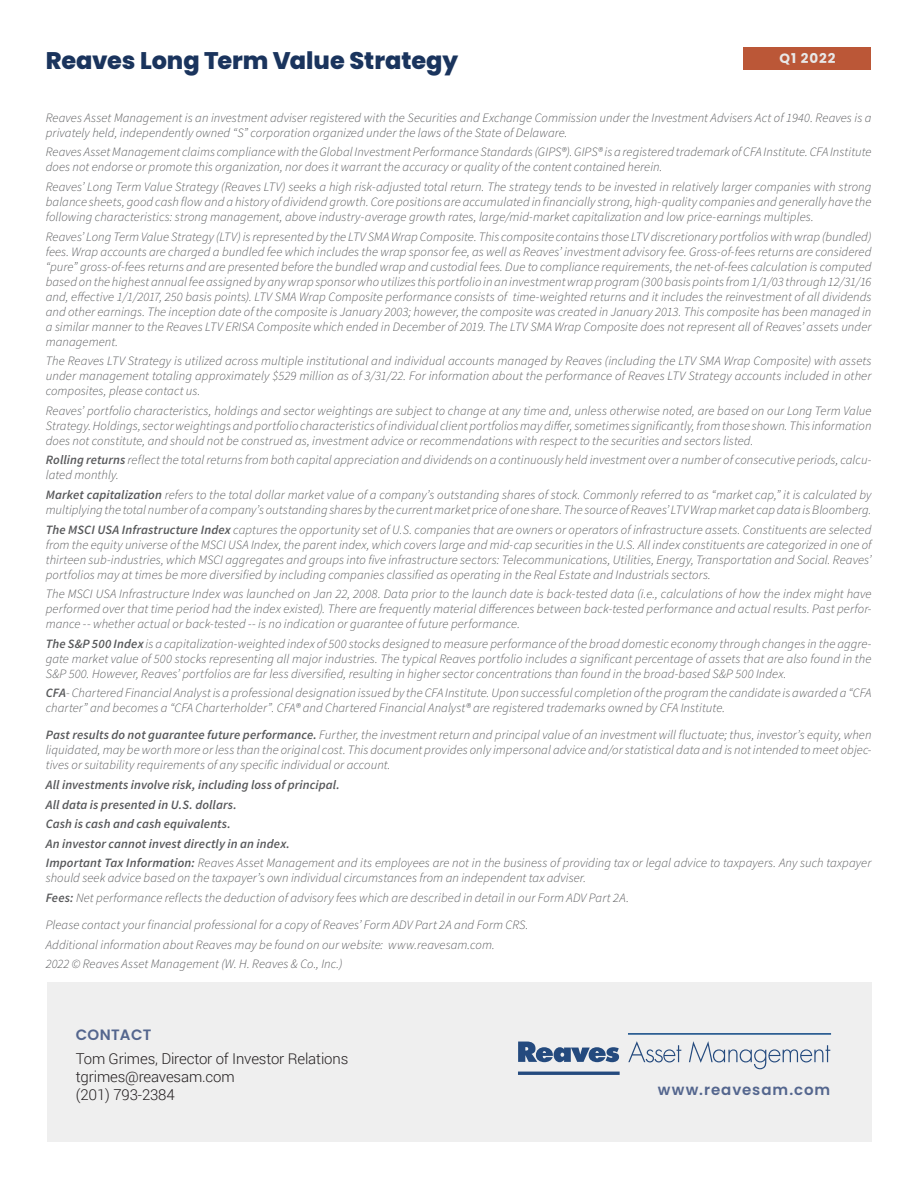
<style>
.page{position:relative;width:918px;height:1188px;background:#fff}
.page>*{position:absolute;margin:0;border:0;box-sizing:border-box;transform-origin:0 0}
.t1{font:800 24px "Poppins";color:#1a345d}
.t2{font:300 15px "Roboto";letter-spacing:-.01em;color:#231f20}
.hyperlink{font:600 15px "Poppins";letter-spacing:.06em;color:#54668e}
.hyperlink-2{font:600 15px "Poppins";letter-spacing:.02em;color:#54668e}
.t3{font:700 13.5px "Poppins";letter-spacing:.07em;color:#e8e8e8}
.disclosure{font:italic 300 12.75px/15px "Source Sans Pro";letter-spacing:.005em;color:#57585a;text-align:justify}
.disclosure-2{font:italic 600 12.75px "Source Sans Pro";letter-spacing:.01em;color:#57585a}
.s1{font-weight:600}
</style>
<div class="page">
<div style="left:47px;top:983px;width:825px;height:159px;background:#efefef"></div>
<div style="left:744px;top:47px;width:127px;height:22px;background:#bb5737"></div>
<svg style="left:628px;top:1041px;width:53px;height:21px"></svg>
<svg style="left:689px;top:1041px;width:141px;height:28px"></svg>
<svg style="left:518px;top:1042px;width:101px;height:20px"></svg>
<hr style="left:518px;top:1072px;width:102px;height:3px;background:#244a7e">
<hr style="left:628px;top:1033px;width:203px;height:1px;background:#244a7e">
<p class="t1" style="left:46px;top:47px;width:414px">Reaves Long Term Value Strategy</p>
<p class="t3" style="left:780px;top:51px;width:58px">Q1 2022</p>
<p class="disclosure" style="left:46px;top:110px;width:827px">Reaves Asset Management is an investment adviser registered with the Securities and Exchange Commission under the Investment Advisers Act of 1940. Reaves is a privately held, independently owned “S” corporation organized under the laws of the State of Delaware.</p>
<p class="disclosure" style="left:46px;top:145px;width:827px">Reaves Asset Management claims compliance with the Global Investment Performance Standards (GIPS®). GIPS® is a registered trademark of CFA Institute. CFA Institute does not endorse or promote this organization, nor does it warrant the accuracy or quality of the content contained herein.</p>
<p class="disclosure" style="left:46px;top:179px;width:827px">Reaves’ Long Term Value Strategy (Reaves LTV) seeks a high risk-adjusted total return. The strategy tends to be invested in relatively larger companies with strong balance sheets, good cash flow and a history of dividend growth. Core positions are accumulated in financially strong, high-quality companies and generally have the following characteristics: strong management, above industry-average growth rates, large/mid-market capitalization and low price-earnings multiples.</p>
<p class="disclosure" style="left:46px;top:229px;width:827px">Reaves’ Long Term Value Strategy (LTV) is represented by the LTV SMA Wrap Composite. This composite contains those LTV discretionary portfolios with wrap (bundled) fees. Wrap accounts are charged a bundled fee which includes the wrap sponsor fee, as well as Reaves’ investment advisory fee. Gross-of-fees returns are considered “pure” gross-of-fees returns and are presented before the bundled wrap and custodial fees. Due to compliance requirements, the net-of-fees calculation is computed based on the highest annual fee assigned by any wrap sponsor who utilizes this portfolio in an investment wrap program (300 basis points from 1/1/03 through 12/31/16 and, effective 1/1/2017, 250 basis points). LTV SMA Wrap Composite performance consists of time-weighted returns and it includes the reinvestment of all dividends and other earnings. The inception date of the composite is January 2003; however, the composite was created in January 2013. This composite has been managed in a similar manner to the Reaves LTV ERISA Composite which ended in December of 2019. The LTV SMA Wrap Composite does not represent all of Reaves’ assets under management.</p>
<p class="disclosure" style="left:46px;top:353px;width:827px">The Reaves LTV Strategy is utilized across multiple institutional and individual accounts managed by Reaves (including the LTV SMA Wrap Composite) with assets under management totaling approximately $529 million as of 3/31/22. For information about the performance of Reaves LTV Strategy accounts included in other composites, please contact us.</p>
<p class="disclosure" style="left:46px;top:403px;width:827px">Reaves’ portfolio characteristics, holdings and sector weightings are subject to change at any time and, unless otherwise noted, are based on our Long Term Value Strategy. Holdings, sector weightings and portfolio characteristics of individual client portfolios may differ, sometimes significantly, from those shown. This information does not constitute, and should not be construed as, investment advice or recommendations with respect to the securities and sectors listed.</p>
<p class="disclosure" style="left:46px;top:453px;width:827px"><span class="s1">Rolling returns</span> reflect the total returns from both capital appreciation and dividends on a continuously held investment over a number of consecutive periods, calcu&shy;lated monthly.</p>
<p class="disclosure" style="left:46px;top:487px;width:827px"><span class="s1">Market capitalization</span> refers to the total dollar market value of a company’s outstanding shares of stock. Commonly referred to as “market cap,” it is calculated by multiplying the total number of a company’s outstanding shares by the current market price of one share. The source of Reaves’ LTV Wrap market cap data is Bloomberg.</p>
<p class="disclosure" style="left:46px;top:522px;width:827px"><span class="s1">The MSCI USA Infrastructure Index</span> captures the opportunity set of U.S. companies that are owners or operators of infrastructure assets. Constituents are selected from the equity universe of the MSCI USA Index, the parent index, which covers large and mid-cap securities in the U.S. All index constituents are categorized in one of thirteen sub-industries, which MSCI aggregates and groups into five infrastructure sectors: Telecommunications, Utilities, Energy, Transportation and Social. Reaves’ portfolios may at times be more diversified by including companies classified as operating in the Real Estate and Industrials sectors.</p>
<p class="disclosure" style="left:46px;top:586px;width:827px">The MSCI USA Infrastructure Index was launched on Jan 22, 2008. Data prior to the launch date is back-tested data (i.e., calculations of how the index might have performed over that time period had the index existed). There are frequently material differences between back-tested performance and actual results. Past perfor&shy;mance -- whether actual or back-tested -- is no indication or guarantee of future performance.</p>
<p class="disclosure" style="left:46px;top:636px;width:827px"><span class="s1">The S&amp;P 500 Index</span> is a capitalization-weighted index of 500 stocks designed to measure performance of the broad domestic economy through changes in the aggre&shy;gate market value of 500 stocks representing all major industries. The typical Reaves portfolio includes a significant percentage of assets that are also found in the S&amp;P 500. However, Reaves’ portfolios are far less diversified, resulting in higher sector concentrations than found in the broad-based S&amp;P 500 Index.</p>
<p class="disclosure" style="left:46px;top:686px;width:827px"><span class="s1">CFA</span>- Chartered Financial Analyst is a professional designation issued by the CFA Institute. Upon successful completion of the program the candidate is awarded a “CFA charter” and becomes a “CFA Charterholder”. CFA® and Chartered Financial Analyst® are registered trademarks owned by CFA Institute.</p>
<p class="disclosure" style="left:46px;top:728px;width:827px"><span class="s1">Past results do not guarantee future performance.</span> Further, the investment return and principal value of an investment will fluctuate; thus, investor’s equity, when liquidated, may be worth more or less than the original cost. This document provides only impersonal advice and/or statistical data and is not intended to meet objec&shy;tives or suitability requirements of any specific individual or account.</p>
<p class="disclosure-2" style="left:46px;top:776px;width:296px">All investments involve risk, including loss of principal.</p>
<p class="disclosure-2" style="left:46px;top:796px;width:193px">All data is presented in U.S. dollars.</p>
<p class="disclosure-2" style="left:46px;top:816px;width:187px">Cash is cash and cash equivalents.</p>
<p class="disclosure-2" style="left:46px;top:835px;width:246px">An investor cannot invest directly in an index.</p>
<p class="disclosure" style="left:46px;top:856px;width:827px"><span class="s1">Important Tax Information:</span> Reaves Asset Management and its employees are not in the business of providing tax or legal advice to taxpayers. Any such taxpayer should seek advice based on the taxpayer’s own individual circumstances from an independent tax adviser.</p>
<p class="disclosure" style="left:46px;top:890px;width:585px"><span class="s1">Fees:</span> Net performance reflects the deduction of advisory fees which are described in detail in our Form ADV Part 2A.</p>
<p class="disclosure" style="left:46px;top:917px;width:484px">Please contact your financial professional for a copy of Reaves’ Form ADV Part 2A and Form CRS.</p>
<p class="disclosure" style="left:46px;top:937px;width:451px">Additional information about Reaves may be found on our website: www.reavesam.com.</p>
<p class="disclosure" style="left:46px;top:957px;width:298px">2022 © Reaves Asset Management (W. H. Reaves &amp; Co., Inc.)</p>
<p class="hyperlink-2" style="left:76px;top:1026px;width:77px">CONTACT</p>
<p class="t2" style="left:76px;top:1048px;width:274px">Tom Grimes, Director of Investor Relations</p>
<p class="t2" style="left:76px;top:1066px;width:160px">tgrimes@reavesam.com</p>
<p class="t2" style="left:76px;top:1084px;width:100px">(201) 793-2384</p>
<p class="hyperlink" style="left:658px;top:1081px;width:174px">www.reavesam.com</p>
</div>
